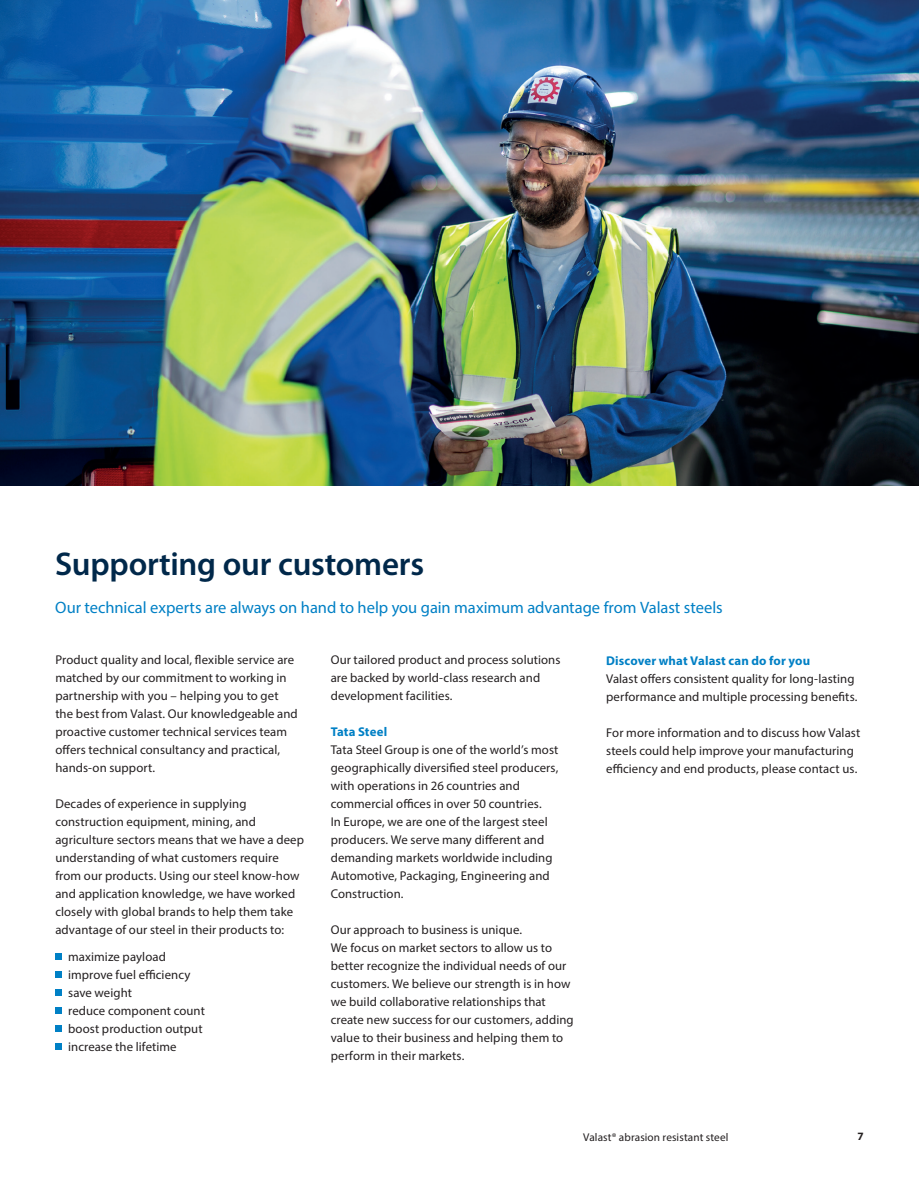
<style>
.page{position:relative;width:919px;height:1187px;background:#fff}
.page>*{position:absolute;margin:0;border:0;box-sizing:border-box;transform-origin:0 0}
.H2_22_24{font:600 33px "Myriad Pro";letter-spacing:-.01em;color:#00284a}
.Sub_head__from_other{font:16.5px "Myriad Pro";letter-spacing:-.005em;color:#0080c5}
.t1{font:12.75px/18px "Myriad Pro";letter-spacing:.005em;color:#231f20}
.t2{font:700 12.75px "Myriad Pro";letter-spacing:.01em;color:#0080c5}
.t3{font:11.25px "Myriad Pro";letter-spacing:.01em;color:#231f20}
.t4{font:700 11.25px "Myriad Pro";color:#231f20}
</style>
<div class="page">
<img style="left:0;top:0;width:918px;height:485px">
<div style="left:55px;top:953px;width:7px;height:6px;background:#0080c5"></div>
<div style="left:55px;top:971px;width:7px;height:6px;background:#0080c5"></div>
<div style="left:55px;top:989px;width:7px;height:6px;background:#0080c5"></div>
<div style="left:55px;top:1007px;width:7px;height:6px;background:#0080c5"></div>
<div style="left:55px;top:1025px;width:7px;height:6px;background:#0080c5"></div>
<div style="left:55px;top:1043px;width:7px;height:6px;background:#0080c5"></div>
<p class="H2_22_24" style="left:55px;top:545px;width:370px">Supporting our customers</p>
<p class="Sub_head__from_other" style="left:55px;top:597px;width:668px">Our technical experts are always on hand to help you gain maximum advantage from Valast steels</p>
<p class="t1" style="left:55px;top:650px;width:244px">Product quality and local, flexible service are matched by our commitment to working in partnership with you – helping you to get the best from Valast. Our knowledgeable and proactive customer technical services team offers technical consultancy and practical, hands-on support.</p>
<p class="t1" style="left:55px;top:794px;width:250px">Decades of experience in supplying construction equipment, mining, and agriculture sectors means that we have a deep understanding of what customers require from our products. Using our steel know-how and application knowledge, we have worked closely with global brands to help them take advantage of our steel in their products to:</p>
<p class="t1" style="left:68px;top:947px;width:99px">maximize payload</p>
<p class="t1" style="left:68px;top:965px;width:124px">improve fuel efficiency</p>
<p class="t1" style="left:68px;top:983px;width:65px">save weight</p>
<p class="t1" style="left:68px;top:1001px;width:138px">reduce component count</p>
<p class="t1" style="left:68px;top:1019px;width:136px">boost production output</p>
<p class="t1" style="left:68px;top:1037px;width:110px">increase the lifetime</p>
<p class="t1" style="left:331px;top:650px;width:231px">Our tailored product and process solutions are backed by world-class research and development facilities.</p>
<p class="t2" style="left:331px;top:723px;width:58px">Tata Steel</p>
<p class="t1" style="left:331px;top:740px;width:229px">Tata Steel Group is one of the world’s most geographically diversified steel producers, with operations in 26 countries and commercial offices in over 50 countries.<br>In Europe, we are one of the largest steel producers. We serve many different and demanding markets worldwide including Automotive, Packaging, Engineering and Construction.</p>
<p class="t1" style="left:331px;top:920px;width:244px">Our approach to business is unique.<br>We focus on market sectors to allow us to better recognize the individual needs of our customers. We believe our strength is in how we build collaborative relationships that create new success for our customers, adding value to their business and helping them to perform in their markets.</p>
<p class="t2" style="left:606px;top:652px;width:205px">Discover what Valast can do for you</p>
<p class="t1" style="left:606px;top:669px;width:253px">Valast offers consistent quality for long-lasting performance and multiple processing benefits.</p>
<p class="t1" style="left:606px;top:723px;width:255px">For more information and to discuss how Valast steels could help improve your manufacturing efficiency and end products, please contact us.</p>
<p class="t3" style="left:583px;top:1129px;width:147px">Valast® abrasion resistant steel</p>
<p class="t4" style="left:857px;top:1128px;width:8px">7</p>
</div>
